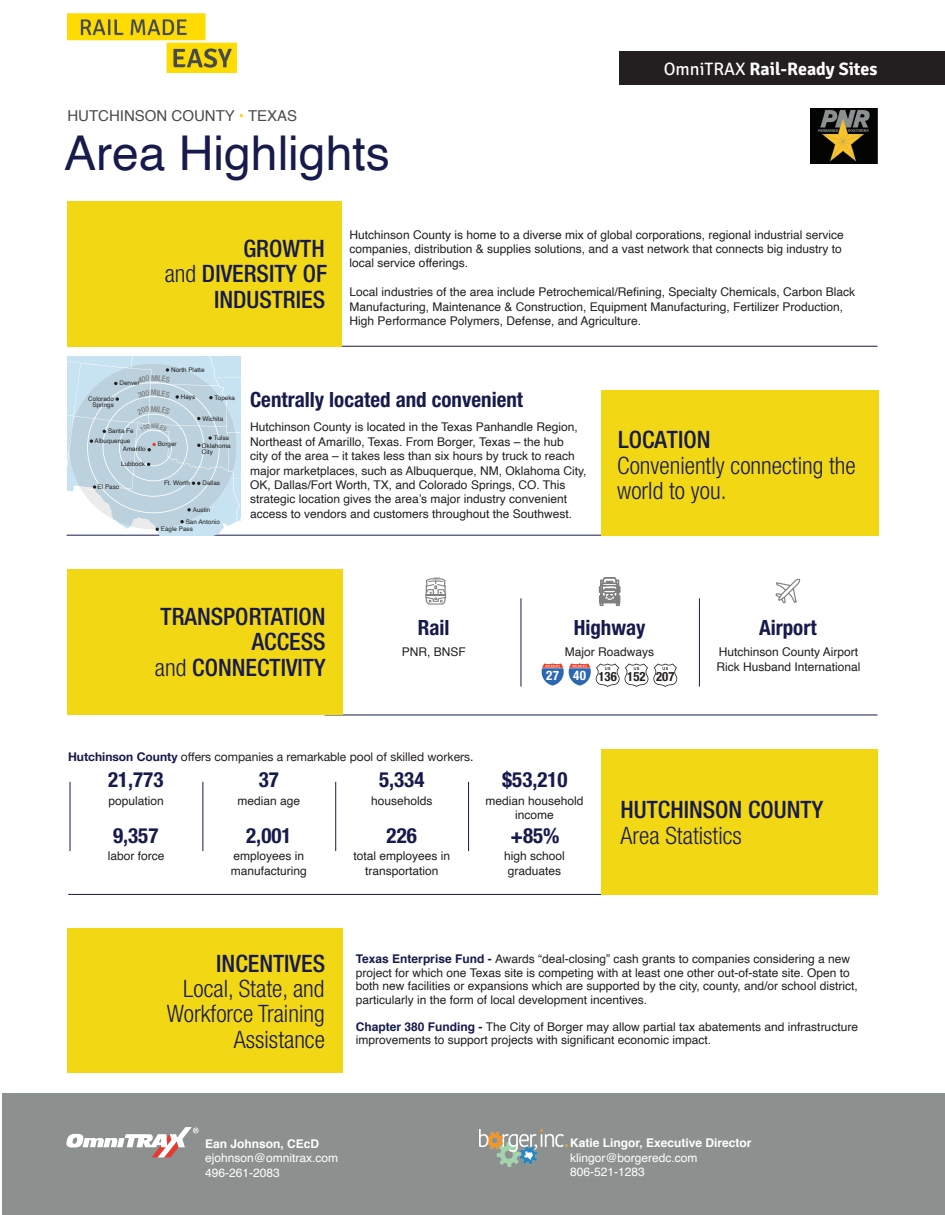
<style>
.page{position:relative;width:945px;height:1215px;background:#fff}
.page>*{position:absolute;margin:0;border:0;box-sizing:border-box;transform-origin:0 0}
.t1{font:48px "Helvetica";color:#171b4c}
.t2{font:500 condensed 24px/25.5px "Helvetica Neue";color:#171b4c;text-align:right}
.t3{font:300 condensed 24px/25.5px "Helvetica Neue";color:#171b4c;text-align:right}
.t4{font:700 condensed 21px "Helvetica Neue";color:#171b4c}
.t5{font:700 18px "Signika Negative";color:#fff}
.t6{font:15px "Helvetica";color:#494c49}
.t7{font:700 condensed 12.75px "Helvetica Neue";color:#231f20}
.t8{font:12px/14.4px "Helvetica";color:#231f20}
.t9{font:12px/14.4px "Helvetica";color:#fff}
.t10{font:12px "Helvetica Neue";color:#231f20}
.t11{font:700 12px "Helvetica";color:#fff}
.t12{font:6.3px/6.3px "Helvetica";color:#231f20;text-align:right}
.s1{color:#f2d91b}
.s2{font-weight:400}
.s3{font-weight:300}
.s4{font-size:13.05px;color:#fff}
.s5{font-weight:700;color:#171b4c}
</style>
<div class="page">
<div style="left:2px;top:1094px;width:943px;height:121px;background:#8c9190"></div>
<svg style="left:425px;top:577px;width:21px;height:28px"></svg>
<svg style="left:775px;top:578px;width:26px;height:26px"></svg>
<svg style="left:599px;top:577px;width:21px;height:29px"></svg>
<img style="left:68px;top:14px;width:169px;height:59px">
<div style="left:619px;top:51px;width:326px;height:33px;background:#231f20"></div>
<svg style="left:66px;top:1127px;width:133px;height:30px"></svg>
<img style="left:811px;top:108px;width:66px;height:56px">
<img style="left:479px;top:1130px;width:88px;height:36px">
<hr style="left:325px;top:715px;width:553px;height:1px;background:#171b4c">
<div style="left:68px;top:570px;width:275px;height:145px;background:#f2d715"></div>
<hr style="left:521px;top:598px;width:1px;height:89px;background:#171b4c">
<hr style="left:699px;top:598px;width:1px;height:89px;background:#171b4c">
<div style="left:68px;top:928px;width:275px;height:145px;background:#f2d715"></div>
<hr style="left:325px;top:346px;width:553px;height:1px;background:#171b4c">
<div style="left:68px;top:201px;width:274px;height:146px;background:#f2d715"></div>
<hr style="left:68px;top:894px;width:553px;height:1px;background:#171b4c">
<div style="left:601px;top:749px;width:277px;height:146px;background:#f2d715"></div>
<hr style="left:335px;top:782px;width:1px;height:69px;background:#171b4c">
<hr style="left:67px;top:535px;width:553px;height:1px;background:#171b4c">
<div style="left:602px;top:390px;width:277px;height:146px;background:#f2d715"></div>
<hr style="left:468px;top:782px;width:1px;height:69px;background:#171b4c">
<hr style="left:202px;top:782px;width:1px;height:69px;background:#171b4c">
<hr style="left:70px;top:782px;width:1px;height:69px;background:#171b4c">
<svg style="left:542px;top:663px;width:135px;height:24px"></svg>
<svg style="left:67px;top:357px;width:173px;height:179px"></svg>
<p class="t6" style="left:68px;top:105px;width:231px">HUTCHINSON COUNTY <span class="s1">•</span> TEXAS</p>
<h1 class="t1" style="left:64px;top:116px;width:327px">Area Highlights</h1>
<h3 class="t5" style="left:664px;top:58px;width:215px"><span class="s2">OmniTRAX</span> Rail-Ready Sites</h3>
<h2 class="t2" style="left:165px;top:235px;width:164px">GROWTH<br><span class="s3">and</span> DIVERSITY OF<br>INDUSTRIES</h2>
<p class="t8" style="left:350px;top:227px;width:496px">Hutchinson County is home to a diverse mix of global corporations, regional industrial service companies, distribution &amp; supplies solutions, and a vast network that connects big industry to local service offerings.</p>
<p class="t8" style="left:350px;top:285px;width:507px">Local industries of the area include Petrochemical/Refining, Specialty Chemicals, Carbon Black<br>Manufacturing, Maintenance &amp; Construction, Equipment Manufacturing, Fertilizer Production,<br>High Performance Polymers, Defense, and Agriculture.</p>
<p class="t12" style="left:119px;top:380px;width:22px">Denver</p>
<p class="t12" style="left:88px;top:396px;width:27px">Colorado<br>Springs</p>
<p class="t12" style="left:171px;top:367px;width:35px">North Platte</p>
<p class="t12" style="left:181px;top:394px;width:16px">Hays</p>
<p class="t12" style="left:215px;top:394px;width:22px">Topeka</p>
<h3 class="t4" style="left:250px;top:387px;width:275px">Centrally located and convenient</h3>
<p class="t12" style="left:108px;top:428px;width:27px">Santa Fe</p>
<p class="t12" style="left:94px;top:438px;width:37px">Albuquerque</p>
<p class="t12" style="left:123px;top:446px;width:24px">Amarillo</p>
<p class="t12" style="left:121px;top:461px;width:25px">Lubbock</p>
<p class="t12" style="left:98px;top:483px;width:23px">El Paso</p>
<p class="t12" style="left:158px;top:441px;width:20px">Borger</p>
<p class="t12" style="left:202px;top:415px;width:22px">Wichita</p>
<p class="t12" style="left:202px;top:434px;width:30px;line-height:7.5px">Tulsa<br>Oklahoma</p>
<p class="t12" style="left:202px;top:449px;width:12px">City</p>
<p class="t12" style="left:164px;top:480px;width:27px">Ft. Worth</p>
<p class="t12" style="left:202px;top:480px;width:19px">Dallas</p>
<p class="t12" style="left:193px;top:507px;width:19px">Austin</p>
<p class="t12" style="left:161px;top:526px;width:34px">Eagle Pass</p>
<p class="t12" style="left:186px;top:519px;width:36px">San Antonio</p>
<p class="t8" style="left:250px;top:420px;width:338px">Hutchinson County is located in the Texas Panhandle Region, Northeast of Amarillo, Texas. From Borger, Texas – the hub<br>city of the area – it takes less than six hours by truck to reach major marketplaces, such as Albuquerque, NM, Oklahoma City, OK, Dallas/Fort Worth, TX, and Colorado Springs, CO. This strategic location gives the area’s major industry convenient access to vendors and customers throughout the Southwest.</p>
<h2 class="t2" style="left:618px;top:426px;width:94px">LOCATION</h2>
<h2 class="t3" style="left:617px;top:452px;width:240px;text-align:left">Conveniently connecting the world to you.</h2>
<h2 class="t2" style="left:155px;top:603px;width:172px">TRANSPORTATION<br>ACCESS<br><span class="s3">and</span> CONNECTIVITY</h2>
<h3 class="t4" style="left:418px;top:614px;width:33px">Rail</h3>
<p class="t8" style="left:402px;top:645px;width:66px">PNR, BNSF</p>
<h3 class="t4" style="left:574px;top:614px;width:73px">Highway</h3>
<p class="t8" style="left:565px;top:645px;width:91px">Major Roadways</p>
<p class="t7" style="left:546px;top:669px;width:101px"><span class="s4">27 40</span> 136 152</p>
<p class="t7" style="left:656px;top:669px;width:20px">207</p>
<h3 class="t4" style="left:759px;top:614px;width:59px">Airport</h3>
<p class="t8" style="left:716px;top:645px;width:146px">Hutchinson County Airport<br>Rick Husband International</p>
<p class="t10" style="left:68px;top:748px;width:407px"><span class="s5">Hutchinson County</span> offers companies a remarkable pool of skilled workers.</p>
<h3 class="t4" style="left:379px;top:767px;width:47px">5,334</h3>
<p class="t8" style="left:371px;top:794px;width:63px">households</p>
<h3 class="t4" style="left:108px;top:767px;width:57px">21,773</h3>
<p class="t8" style="left:108px;top:794px;width:57px">population</p>
<h3 class="t4" style="left:259px;top:767px;width:22px">37</h3>
<p class="t8" style="left:238px;top:794px;width:64px">median age</p>
<h3 class="t4" style="left:113px;top:822px;width:47px">9,357</h3>
<p class="t8" style="left:108px;top:849px;width:58px">labor force</p>
<h3 class="t4" style="left:246px;top:822px;width:47px">2,001</h3>
<p class="t8" style="left:231px;top:849px;width:78px">employees in manufacturing</p>
<h3 class="t4" style="left:387px;top:822px;width:32px">226</h3>
<p class="t8" style="left:353px;top:849px;width:98px;text-align:center">total employees in transportation</p>
<h3 class="t4" style="left:502px;top:767px;width:67px">$53,210</h3>
<p class="t8" style="left:486px;top:794px;width:100px;text-align:center">median household income</p>
<h3 class="t4" style="left:510px;top:822px;width:51px">+85%</h3>
<p class="t8" style="left:504px;top:849px;width:62px;text-align:center">high school graduates</p>
<h2 class="t2" style="left:621px;top:797px;width:204px">HUTCHINSON COUNTY</h2>
<h2 class="t3" style="left:621px;top:822px;width:123px">Area Statistics</h2>
<h2 class="t2" style="left:216px;top:950px;width:110px">INCENTIVES</h2>
<h2 class="t3" style="left:167px;top:976px;width:160px">Local, State, and<br>Workforce Training<br>Assistance</h2>
<p class="t8" style="left:356px;top:952px;width:503px;line-height:13.5px"><span class="s5">Texas Enterprise Fund -</span> Awards “deal-closing” cash grants to companies considering a new project for which one Texas site is competing with at least one other out-of-state site. Open to both new facilities or expansions which are supported by the city, county, and/or school district, particularly in the form of local development incentives.</p>
<p class="t8" style="left:356px;top:1020px;width:504px;line-height:13.5px"><span class="s5">Chapter 380 Funding -</span> The City of Borger may allow partial tax abatements and infrastructure improvements to support projects with significant economic impact.</p>
<p class="t11" style="left:205px;top:1134px;width:116px">Ean Johnson, CEcD</p>
<p class="t9" style="left:205px;top:1151px;width:134px">ejohnson@omnitrax.com<br>496-261-2083</p>
<p class="t11" style="left:570px;top:1133px;width:183px">Katie Lingor, Executive Director</p>
<p class="t9" style="left:570px;top:1151px;width:129px">klingor@borgeredc.com<br>806-521-1283</p>
</div>
